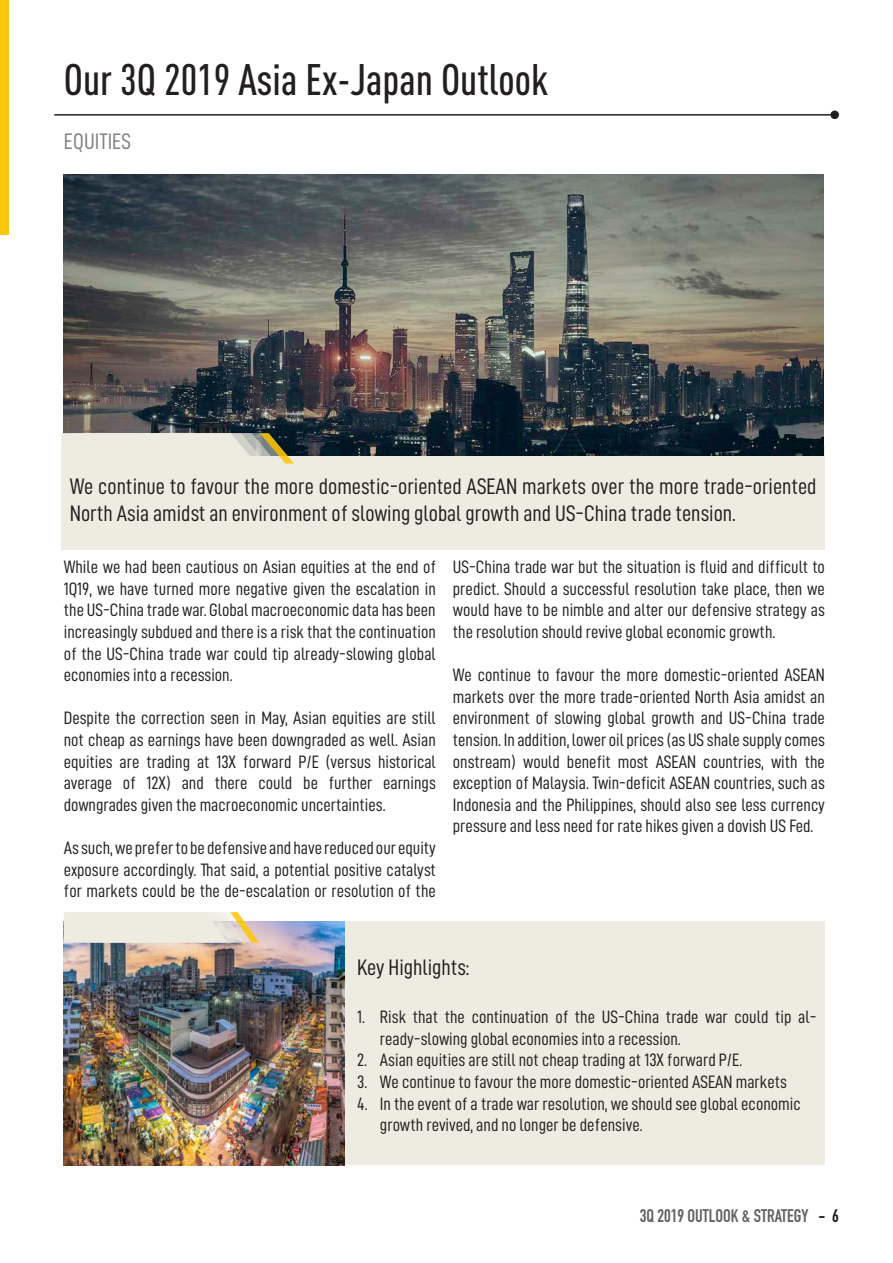
<style>
.page{position:relative;width:893px;height:1263px;background:#fff}
.page>*{position:absolute;margin:0;border:0;box-sizing:border-box;transform-origin:0 0}
.t1{font:500 43.5px "DIN Cond";color:#231f20}
.Body{font:22.5px/27px "D DIN Condensed";color:#231f20}
.Captions{font:22.5px "D DIN Condensed";color:#231f20}
.Sub_Titles{font:22.5px "D DIN Condensed";color:#808285}
.Body-2{font:18px/21.6px "D DIN Condensed";color:#231f20;text-align:justify}
.t2{font:700 18px "DIN Condensed";color:#616164}
.s1{color:#231f20}
</style>
<div class="page">
<hr style="left:892px;top:0;width:1px;height:234px;background:#fdc70d">
<div style="left:0;top:0;width:8px;height:234px;background:#fdc70d"></div>
<hr style="left:55px;top:114px;width:780px;height:2px;background:#231f20">
<div style="left:830px;top:111px;width:9px;height:8px;background:#231f20;border-radius:50%"></div>
<div style="left:61px;top:446px;width:764px;height:104px;background:#eeece0"></div>
<div style="left:344px;top:922px;width:481px;height:243px;background:#eeece0"></div>
<img style="left:64px;top:922px;width:280px;height:243px">
<img style="left:64px;top:174px;width:759px;height:281px">
<svg style="left:61px;top:433px;width:233px;height:30px"></svg>
<svg style="left:64px;top:912px;width:195px;height:30px"></svg>
<p class="t1" style="left:64px;top:54px;width:486px">Our 3Q 2019 Asia Ex-Japan Outlook</p>
<p class="Sub_Titles" style="left:64px;top:129px;width:69px">EQUITIES</p>
<p class="Body" style="left:70px;top:472px;width:748px">We continue to favour the more domestic-oriented ASEAN markets over the more trade-oriented<br>North Asia amidst an environment of slowing global growth and US-China trade tension.</p>
<p class="Body-2" style="left:64px;top:556px;width:374px">While we had been cautious on Asian equities at the end of 1Q19, we have turned more negative given the escalation in the US-China trade war. Global macroeconomic data has been increasingly subdued and there is a risk that the continuation of the US-China trade war could tip already-slowing global economies into a recession.</p>
<p class="Body-2" style="left:64px;top:707px;width:374px">Despite the correction seen in May, Asian equities are still not cheap as earnings have been downgraded as well. Asian equities are trading at 13X forward P/E (versus historical average of 12X) and there could be further earnings downgrades given the macroeconomic uncertainties.</p>
<p class="Body-2" style="left:64px;top:837px;width:374px">As such, we prefer to be defensive and have reduced our equity exposure accordingly. That said, a potential positive catalyst for markets could be the de-escalation or resolution of the</p>
<p class="Body-2" style="left:453px;top:556px;width:374px">US-China trade war but the situation is fluid and difficult to predict. Should a successful resolution take place, then we would have to be nimble and alter our defensive strategy as the resolution should revive global economic growth.</p>
<p class="Body-2" style="left:453px;top:664px;width:374px">We continue to favour the more domestic-oriented ASEAN markets over the more trade-oriented North Asia amidst an environment of slowing global growth and US-China trade tension. In addition, lower oil prices (as US shale supply comes onstream) would benefit most ASEAN countries, with the exception of Malaysia. Twin-deficit ASEAN countries, such as Indonesia and the Philippines, should also see less currency pressure and less need for rate hikes given a dovish US Fed.</p>
<p class="Captions" style="left:357px;top:954px;width:114px">Key Highlights:</p>
<p class="Body-2" style="left:380px;top:1006px;width:438px;text-indent:-23px">1. Risk that the continuation of the US-China trade war could tip al&shy;ready-slowing global economies into a recession.</p>
<p class="Body-2" style="left:357px;top:1049px;width:385px">2. Asian equities are still not cheap trading at 13X forward P/E.</p>
<p class="Body-2" style="left:357px;top:1070px;width:431px">3. We continue to favour the more domestic-oriented ASEAN markets</p>
<p class="Body-2" style="left:380px;top:1092px;width:422px;text-indent:-23px">4. In the event of a trade war resolution, we should see global economic growth revived, and no longer be defensive.</p>
<p class="t2" style="left:640px;top:1203px;width:201px">3Q 2019 OUTLOOK &amp; STRATEGY <span class="s1">- 6</span></p>
</div>
